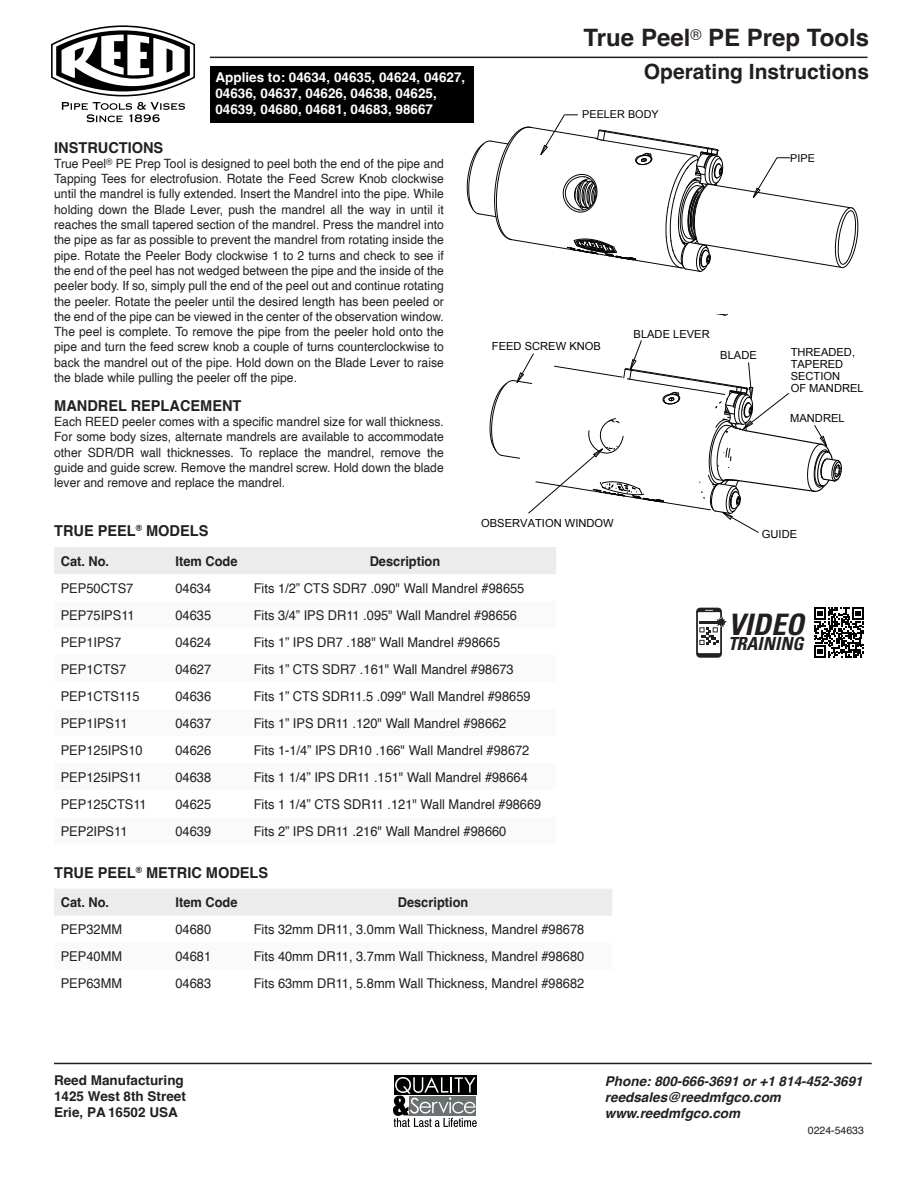
<style>
.page{position:relative;width:918px;height:1188px;background:#fff}
.page>*{position:absolute;margin:0;border:0;box-sizing:border-box;transform-origin:0 0}
.Product{font:italic 700 condensed 29.55px "Univers LT Std";color:#231f20}
.t1{font:700 24px "Helvetica";color:#231f20}
.t2{font:700 21px "Helvetica";color:#231f20}
.Product-2{font:italic 700 condensed 18px "Univers LT Std";letter-spacing:.005em;color:#231f20}
.t3{font:700 15px "Helvetica";color:#231f20}
.Index_Tabbed{font:13.5px "Helvetica";color:#231f20;scale:.95 1}
.t4{font:700 13.5px/16.2px "Helvetica";color:#fff}
.t5{font:italic 700 13.5px/16.2px "Helvetica";color:#241f21}
.Index_Tabbed-2{font:700 13.5px "Helvetica";color:#231f20;scale:.95 1}
.t6{font:700 13.5px/16.2px "Helvetica";color:#241f21}
.t7{font:12.75px/15.3px "Helvetica";color:#231f20;text-align:justify;scale:.95 1}
.t8{font:11.1px/12px "Arial";color:#050504}
.t9{font:10.8px "Arial";color:#050504}
.t10{font:10.5px "Helvetica";color:#231f20}
</style>
<div class="page">
<svg style="left:696px;top:608px;width:31px;height:50px"></svg>
<hr style="left:54px;top:1063px;width:818px;height:1px;background:#231f20">
<svg style="left:51px;top:25px;width:144px;height:97px"></svg>
<hr style="left:210px;top:57px;width:658px;height:1px;background:#231f20">
<svg style="left:466px;top:114px;width:393px;height:158px"></svg>
<div style="left:394px;top:1075px;width:82px;height:20px;background:#000"></div>
<svg style="left:393px;top:1077px;width:84px;height:50px"></svg>
<div style="left:210px;top:66px;width:264px;height:57px;background:#000"></div>
<div style="left:54px;top:547px;width:502px;height:27px;background:#ececec"></div>
<div style="left:54px;top:889px;width:558px;height:27px;background:#ececec"></div>
<svg style="left:489px;top:340px;width:353px;height:193px"></svg>
<svg style="left:814px;top:608px;width:50px;height:50px"></svg>
<p class="t4" style="left:215px;top:71px;width:251px">Applies to: 04634, 04635, 04624, 04627,<br>04636, 04637, 04626, 04638, 04625,<br>04639, 04680, 04681, 04683, 98667</p>
<p class="t3" style="left:54px;top:138px;width:111px">INSTRUCTIONS</p>
<p class="t7" style="left:54px;top:156px;width:412px">True Peel<sup>®</sup> PE Prep Tool is designed to peel both the end of the pipe and Tapping Tees for electrofusion. Rotate the Feed Screw Knob clockwise until the mandrel is fully extended. Insert the Mandrel into the pipe. While holding down the Blade Lever, push the mandrel all the way in until it reaches the small tapered section of the mandrel. Press the mandrel into the pipe as far as possible to prevent the mandrel from rotating inside the pipe. Rotate the Peeler Body clockwise 1 to 2 turns and check to see if the end of the peel has not wedged between the pipe and the inside of the peeler body. If so, simply pull the end of the peel out and continue rotating the peeler. Rotate the peeler until the desired length has been peeled or the end of the pipe can be viewed in the center of the observation window.<br>The peel is complete. To remove the pipe from the peeler hold onto the pipe and turn the feed screw knob a couple of turns counterclockwise to back the mandrel out of the pipe. Hold down on the Blade Lever to raise the blade while pulling the peeler off the pipe.</p>
<p class="t3" style="left:54px;top:396px;width:189px">MANDREL REPLACEMENT</p>
<p class="t7" style="left:54px;top:414px;width:412px">Each REED peeler comes with a specific mandrel size for wall thickness.<br>For some body sizes, alternate mandrels are available to accommodate other SDR/DR wall thicknesses. To replace the mandrel, remove the guide and guide screw. Remove the mandrel screw. Hold down the blade lever and remove and replace the mandrel.</p>
<p class="t3" style="left:54px;top:522px;width:156px">TRUE PEEL<sup>®</sup> MODELS</p>
<p class="t1" style="left:584px;top:23px;width:287px">True Peel<sup>®</sup> PE Prep Tools</p>
<p class="t2" style="left:644px;top:59px;width:227px">Operating Instructions</p>
<p class="t9" style="left:582px;top:107px;width:78px">PEELER BODY</p>
<p class="t9" style="left:790px;top:151px;width:26px">PIPE</p>
<p class="t8" style="left:492px;top:340px;width:111px">FEED SCREW KNOB</p>
<p class="t8" style="left:634px;top:328px;width:78px">BLADE LEVER</p>
<p class="t8" style="left:720px;top:349px;width:38px">BLADE</p>
<p class="t8" style="left:791px;top:346px;width:75px">THREADED,<br>TAPERED<br>SECTION<br>OF MANDREL</p>
<p class="t9" style="left:764px;top:364px;width:55px">MANDREL</p>
<p class="t8" style="left:790px;top:412px;width:56px">MANDREL</p>
<p class="t8" style="left:481px;top:517px;width:134px">OBSERVATION WINDOW</p>
<p class="t8" style="left:762px;top:528px;width:37px">GUIDE</p>
<p class="Index_Tabbed-2" style="left:61px;top:553px;width:53px">Cat. No.</p>
<p class="Index_Tabbed-2" style="left:176px;top:553px;width:67px">Item Code</p>
<p class="Index_Tabbed-2" style="left:370px;top:553px;width:76px">Description</p>
<p class="Index_Tabbed" style="left:61px;top:577px;width:78px">PEP50CTS7</p>
<p class="Index_Tabbed" style="left:176px;top:577px;width:39px">04634</p>
<p class="Index_Tabbed" style="left:254px;top:577px;width:286px">Fits 1/2” CTS SDR7 .090" Wall Mandrel #98655</p>
<p class="Index_Tabbed" style="left:61px;top:604px;width:79px">PEP75IPS11</p>
<p class="Index_Tabbed" style="left:176px;top:604px;width:39px">04635</p>
<p class="Index_Tabbed" style="left:254px;top:604px;width:279px">Fits 3/4” IPS DR11 .095" Wall Mandrel #98656</p>
<p class="Index_Tabbed" style="left:61px;top:631px;width:65px">PEP1IPS7</p>
<p class="Index_Tabbed" style="left:176px;top:631px;width:39px">04624</p>
<p class="Index_Tabbed" style="left:254px;top:631px;width:261px">Fits 1” IPS DR7 .188" Wall Mandrel #98665</p>
<p class="Index_Tabbed" style="left:61px;top:658px;width:71px">PEP1CTS7</p>
<p class="Index_Tabbed" style="left:176px;top:658px;width:39px">04627</p>
<p class="Index_Tabbed" style="left:254px;top:658px;width:275px">Fits 1” CTS SDR7 .161" Wall Mandrel #98673</p>
<p class="Index_Tabbed" style="left:61px;top:685px;width:85px">PEP1CTS115</p>
<p class="Index_Tabbed" style="left:176px;top:685px;width:39px">04636</p>
<p class="Index_Tabbed" style="left:254px;top:685px;width:293px">Fits 1” CTS SDR11.5 .099" Wall Mandrel #98659</p>
<p class="Index_Tabbed" style="left:61px;top:712px;width:72px">PEP1IPS11</p>
<p class="Index_Tabbed" style="left:176px;top:712px;width:39px">04637</p>
<p class="Index_Tabbed" style="left:254px;top:712px;width:267px">Fits 1” IPS DR11 .120" Wall Mandrel #98662</p>
<p class="Index_Tabbed" style="left:61px;top:739px;width:88px">PEP125IPS10</p>
<p class="Index_Tabbed" style="left:176px;top:739px;width:39px">04626</p>
<p class="Index_Tabbed" style="left:254px;top:739px;width:292px">Fits 1-1/4” IPS DR10 .166" Wall Mandrel #98672</p>
<p class="Index_Tabbed" style="left:61px;top:766px;width:87px">PEP125IPS11</p>
<p class="Index_Tabbed" style="left:176px;top:766px;width:39px">04638</p>
<p class="Index_Tabbed" style="left:254px;top:766px;width:290px">Fits 1 1/4” IPS DR11 .151" Wall Mandrel #98664</p>
<p class="Index_Tabbed" style="left:61px;top:793px;width:92px">PEP125CTS11</p>
<p class="Index_Tabbed" style="left:176px;top:793px;width:39px">04625</p>
<p class="Index_Tabbed" style="left:254px;top:793px;width:304px">Fits 1 1/4” CTS SDR11 .121" Wall Mandrel #98669</p>
<p class="Index_Tabbed" style="left:61px;top:820px;width:72px">PEP2IPS11</p>
<p class="Index_Tabbed" style="left:176px;top:820px;width:39px">04639</p>
<p class="Index_Tabbed" style="left:254px;top:820px;width:267px">Fits 2” IPS DR11 .216" Wall Mandrel #98660</p>
<p class="t3" style="left:54px;top:864px;width:216px">TRUE PEEL<sup>®</sup> METRIC MODELS</p>
<p class="Index_Tabbed-2" style="left:61px;top:894px;width:53px">Cat. No.</p>
<p class="Index_Tabbed-2" style="left:176px;top:894px;width:67px">Item Code</p>
<p class="Index_Tabbed-2" style="left:398px;top:894px;width:76px">Description</p>
<p class="Index_Tabbed" style="left:61px;top:919px;width:66px">PEP32MM</p>
<p class="Index_Tabbed" style="left:176px;top:919px;width:39px">04680</p>
<p class="Index_Tabbed" style="left:254px;top:919px;width:349px">Fits 32mm DR11, 3.0mm Wall Thickness, Mandrel #98678</p>
<p class="Index_Tabbed" style="left:61px;top:946px;width:66px">PEP40MM</p>
<p class="Index_Tabbed" style="left:176px;top:946px;width:39px">04681</p>
<p class="Index_Tabbed" style="left:254px;top:946px;width:349px">Fits 40mm DR11, 3.7mm Wall Thickness, Mandrel #98680</p>
<p class="Index_Tabbed" style="left:61px;top:973px;width:66px">PEP63MM</p>
<p class="Index_Tabbed" style="left:176px;top:973px;width:39px">04683</p>
<p class="Index_Tabbed" style="left:254px;top:973px;width:349px">Fits 63mm DR11, 5.8mm Wall Thickness, Mandrel #98682</p>
<p class="Product" style="left:728px;top:607px;width:77px">VIDEO</p>
<p class="Product-2" style="left:728px;top:633px;width:77px">TRAINING</p>
<p class="t6" style="left:54px;top:1074px;width:133px">Reed Manufacturing<br>1425 West 8th Street<br>Erie, PA 16502 USA</p>
<p class="t5" style="left:605px;top:1074px;width:259px">Phone: 800-666-3691 or +1 814-452-3691 reedsales@reedmfgco.com www.reedmfgco.com</p>
<p class="t10" style="left:808px;top:1123px;width:58px">0224-54633</p>
</div>
